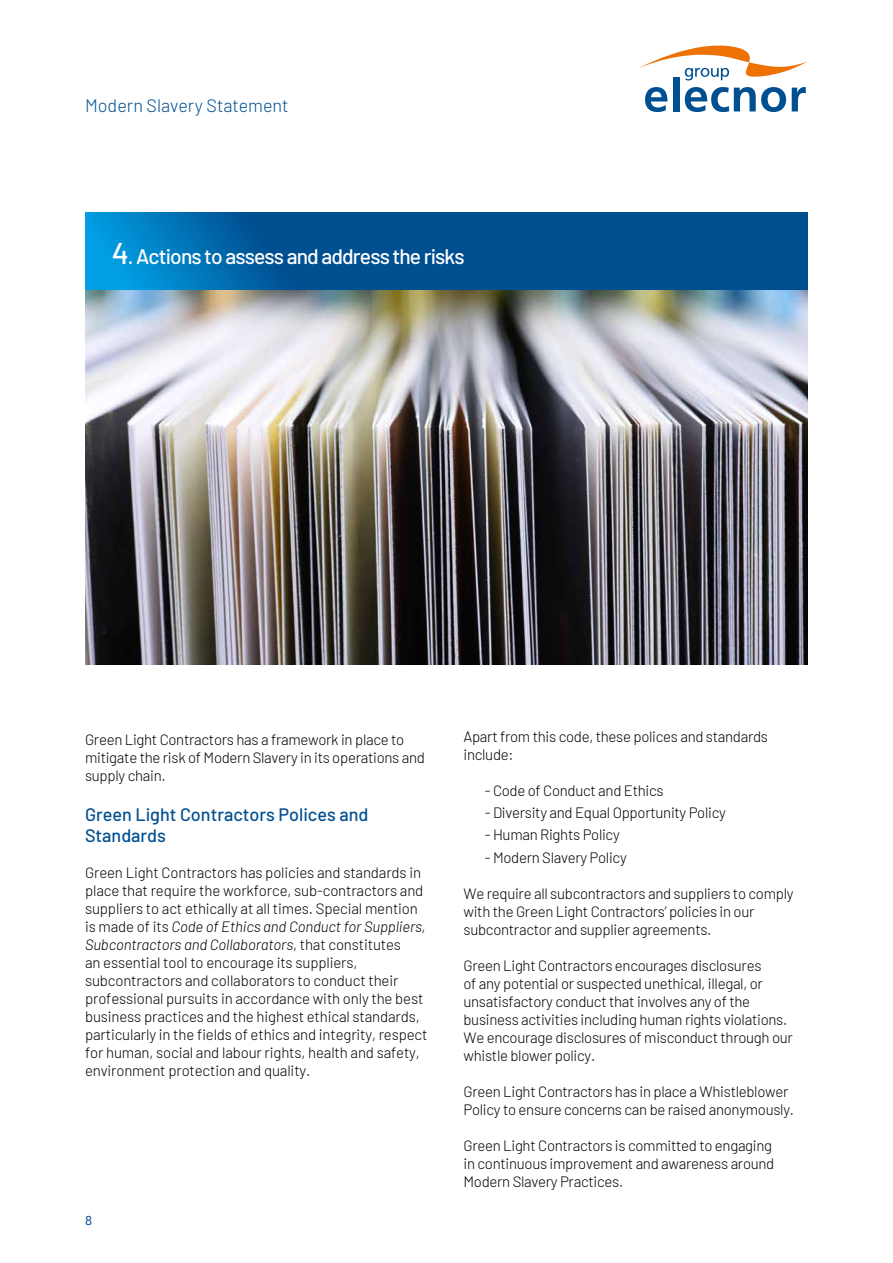
<style>
.page{position:relative;width:893px;height:1263px;background:#fff}
.page>*{position:absolute;margin:0;border:0;box-sizing:border-box;transform-origin:0 0}
.t1{font:500 21px "Barlow";letter-spacing:-.04em;color:#fff}
.t2{font:500 18px/21.6px "Barlow";color:#004f91}
.t3{font:300 18px "Barlow";color:#004f91}
.t4{font:300 15px/18px "Barlow";letter-spacing:-.02em;color:#000}
.t5{font:12.75px "Avenir LT Std";color:#004f91}
.s1{font-size:30px}
.s2{font-style:italic}
</style>
<div class="page">
<svg style="left:645px;top:87px;width:22px;height:25px"></svg>
<div style="left:673px;top:77px;width:6px;height:34px;background:#004f91"></div>
<svg style="left:685px;top:87px;width:101px;height:25px"></svg>
<svg style="left:792px;top:87px;width:14px;height:24px"></svg>
<svg style="left:638px;top:45px;width:170px;height:36px"></svg>
<svg style="left:85px;top:213px;width:723px;height:77px;background:#005a9c"></svg>
<img style="left:85px;top:290px;width:723px;height:374px">
<p class="t3" style="left:85px;top:92px;width:205px">Modern Slavery Statement</p>
<h1 class="t1" style="left:112px;top:241px;width:354px"><span class="s1">4</span>. Actions to assess and address the risks</h1>
<p class="t4" style="left:85px;top:730px;width:341px">Green Light Contractors has a framework in place to mitigate the risk of Modern Slavery in its operations and supply chain.</p>
<p class="t2" style="left:85px;top:802px;width:285px">Green Light Contractors Polices and<br>Standards</p>
<p class="t4" style="left:85px;top:863px;width:344px">Green Light Contractors has policies and standards in place that require the workforce, sub-contractors and suppliers to act ethically at all times. Special mention is made of its <span class="s2">Code of Ethics and Conduct for Suppliers, Subcontractors and Collaborators</span>, that constitutes<br>an essential tool to encourage its suppliers, subcontractors and collaborators to conduct their professional pursuits in accordance with only the best business practices and the highest ethical standards, particularly in the fields of ethics and integrity, respect for human, social and labour rights, health and safety, environment protection and quality.</p>
<p class="t5" style="left:85px;top:1213px;width:9px">8</p>
<p class="t4" style="left:463px;top:726px;width:306px">Apart from this code, these polices and standards include:</p>
<p class="t4" style="left:485px;top:780px;width:180px">- Code of Conduct and Ethics</p>
<p class="t4" style="left:485px;top:803px;width:243px">- Diversity and Equal Opportunity Policy</p>
<p class="t4" style="left:485px;top:825px;width:137px">- Human Rights Policy</p>
<p class="t4" style="left:485px;top:847px;width:143px">- Modern Slavery Policy</p>
<p class="t4" style="left:463px;top:883px;width:332px">We require all subcontractors and suppliers to comply with the Green Light Contractors’ policies in our subcontractor and supplier agreements.</p>
<p class="t4" style="left:463px;top:955px;width:331px">Green Light Contractors encourages disclosures<br>of any potential or suspected unethical, illegal, or unsatisfactory conduct that involves any of the business activities including human rights violations.<br>We encourage disclosures of misconduct through our whistle blower policy.</p>
<p class="t4" style="left:463px;top:1081px;width:332px">Green Light Contractors has in place a Whistleblower<br>Policy to ensure concerns can be raised anonymously.</p>
<p class="t4" style="left:463px;top:1135px;width:312px">Green Light Contractors is committed to engaging in continuous improvement and awareness around<br>Modern Slavery Practices.</p>
</div>
